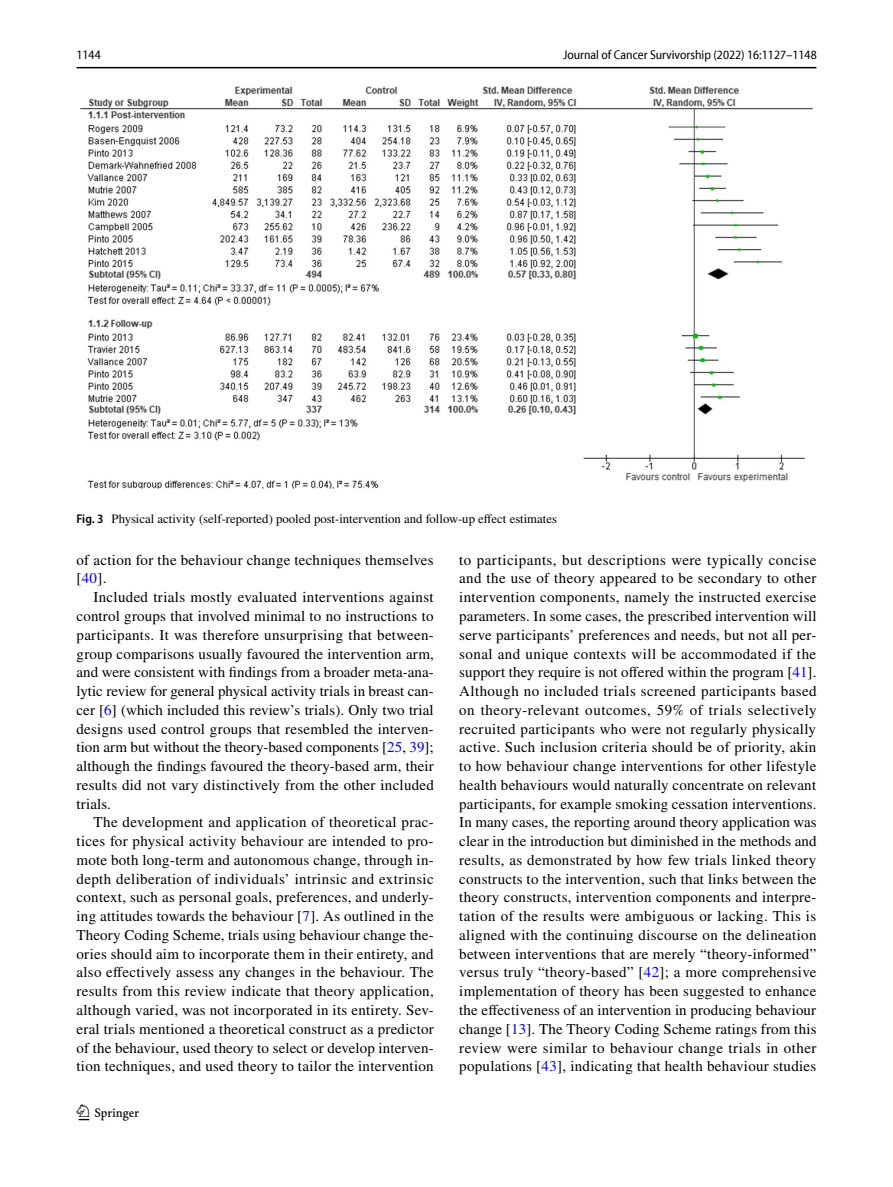
<style>
.page{position:relative;width:893px;height:1187px;background:#fff}
.page>*{position:absolute;margin:0;border:0;box-sizing:border-box;transform-origin:0 0}
.t1{font:22.5px "Springnew Regular 2";color:#000}
.t2{font:15px/18.8px "STIX";letter-spacing:.02em;color:#000;text-align:justify}
.t3{font:12.75px "STIX";color:#000}
.t4{font:semi-condensed 12.75px "Myriad Pro Unic";color:#000}
.s1{font-family:"Myriad Pro";font-weight:600;font-stretch:semi-condensed}
.s2{color:#00f}
</style>
<div class="page">
<hr style="left:77px;top:67px;width:739px;height:1px;background:#000">
<img style="left:81px;top:87px;width:731px;height:401px">
<p class="t4" style="left:77px;top:50px;width:26px">1144</p>
<p class="t4" style="left:563px;top:50px;width:255px">Journal of Cancer Survivorship (2022) 16:1127–1148</p>
<p class="t3" style="left:77px;top:510px;width:482px"><span class="s1">Fig. 3</span> Physical activity (self-reported) pooled post-intervention and follow-up effect estimates</p>
<p class="t2" style="left:77px;top:551px;width:359px">of action for the behaviour change techniques themselves [<span class="s2">40</span>].</p>
<p class="t2" style="left:77px;top:588px;width:359px;text-indent:17px">Included trials mostly evaluated interventions against control groups that involved minimal to no instructions to participants. It was therefore unsurprising that between&shy;group comparisons usually favoured the intervention arm, and were consistent with findings from a broader meta-ana&shy;lytic review for general physical activity trials in breast can&shy;cer [<span class="s2">6</span>] (which included this review’s trials). Only two trial designs used control groups that resembled the interven&shy;tion arm but without the theory-based components [<span class="s2">25</span>, <span class="s2">39</span>]; although the findings favoured the theory-based arm, their results did not vary distinctively from the other included trials.</p>
<p class="t2" style="left:77px;top:813px;width:359px;text-indent:17px">The development and application of theoretical prac&shy;tices for physical activity behaviour are intended to pro&shy;mote both long-term and autonomous change, through in&shy;depth deliberation of individuals’ intrinsic and extrinsic context, such as personal goals, preferences, and underly&shy;ing attitudes towards the behaviour [<span class="s2">7</span>]. As outlined in the Theory Coding Scheme, trials using behaviour change the&shy;ories should aim to incorporate them in their entirety, and also effectively assess any changes in the behaviour. The results from this review indicate that theory application, although varied, was not incorporated in its entirety. Sev&shy;eral trials mentioned a theoretical construct as a predictor of the behaviour, used theory to select or develop interven&shy;tion techniques, and used theory to tailor the intervention</p>
<h1 class="t1" style="left:79px;top:1104px;width:62px">1 3</h1>
<p class="t2" style="left:459px;top:551px;width:359px">to participants, but descriptions were typically concise and the use of theory appeared to be secondary to other intervention components, namely the instructed exercise parameters. In some cases, the prescribed intervention will serve participants’ preferences and needs, but not all per&shy;sonal and unique contexts will be accommodated if the support they require is not offered within the program [<span class="s2">41</span>].<br>Although no included trials screened participants based on theory-relevant outcomes, 59% of trials selectively recruited participants who were not regularly physically active. Such inclusion criteria should be of priority, akin to how behaviour change interventions for other lifestyle health behaviours would naturally concentrate on relevant participants, for example smoking cessation interventions.<br>In many cases, the reporting around theory application was clear in the introduction but diminished in the methods and results, as demonstrated by how few trials linked theory constructs to the intervention, such that links between the theory constructs, intervention components and interpre&shy;tation of the results were ambiguous or lacking. This is aligned with the continuing discourse on the delineation between interventions that are merely “theory-informed” versus truly “theory-based” [<span class="s2">42</span>]; a more comprehensive implementation of theory has been suggested to enhance the effectiveness of an intervention in producing behaviour change [<span class="s2">13</span>]. The Theory Coding Scheme ratings from this review were similar to behaviour change trials in other populations [<span class="s2">43</span>], indicating that health behaviour studies</p>
</div>
